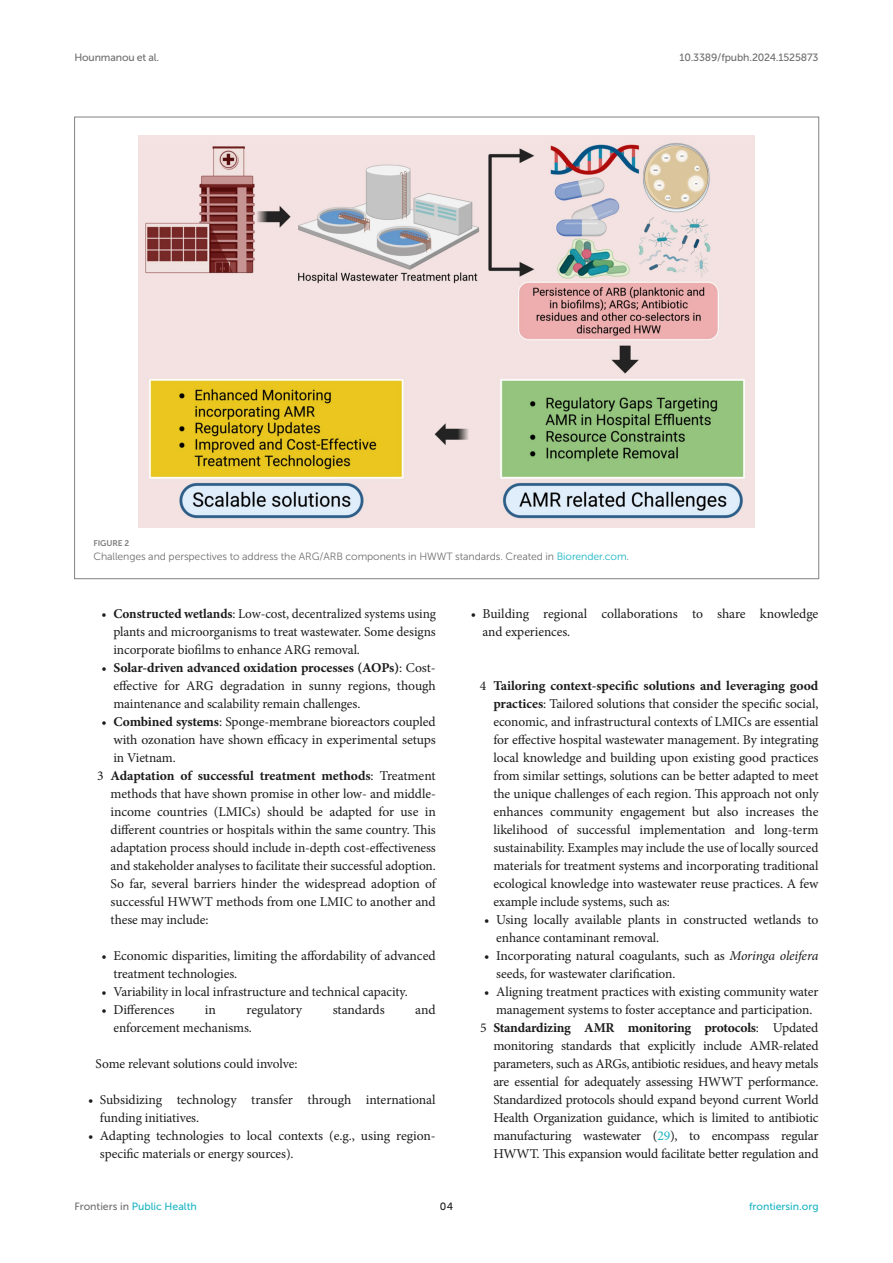
<style>
.page{position:relative;width:893px;height:1263px;background:#fff}
.page>*{position:absolute;margin:0;border:0;box-sizing:border-box;transform-origin:0 0}
.BL_SUB{font:13.5px/18px "Minion Pro";letter-spacing:-.005em;color:#1b1c1b;text-align:justify}
.NL_ABV{font:13.5px/18px "Minion Pro";letter-spacing:-.005em;color:#1b1c1b;text-align:justify}
.NL_BLW{font:13.5px/18px "Minion Pro";letter-spacing:-.01em;color:#1b1c1b;text-align:justify}
.NL_MID{font:13.5px/18px "Minion Pro";letter-spacing:-.015em;color:#1b1c1b;text-align:justify}
.BL_MID{font:13.5px/18px "Minion Pro";letter-spacing:-.005em;color:#1b1c1b}
.BL_ABW{font:13.5px/18px "Minion Pro";letter-spacing:-.005em;color:#1b1c1b}
.BL_BLW{font:13.5px/18px "Minion Pro";letter-spacing:-.005em;color:#1b1c1b}
.BL_SUB_BLW{font:13.5px "Minion Pro";letter-spacing:-.01em;color:#1b1c1b}
.TEXT{font:13.5px "Minion Pro";letter-spacing:-.01em;color:#1b1c1b}
.FIG_LEG{font:10.5px "Museo Sans 300";letter-spacing:-.01em;color:#706f70}
.t1{font:10.5px "Museo Sans 500";letter-spacing:-.015em;color:#706f70}
.t2{font:10.5px "Museo Sans 500";color:#1db5c3}
.t3{font:10.5px "Museo Sans 500";color:#1b1c1b}
.FIG_HD{font:8.25px "Museo Sans 700";letter-spacing:-.01em;color:#7e7f7f}
.s1{color:#1db5c3}
.s2{font-weight:700}
.s3{font-style:italic}
.s4{color:#706f70}
</style>
<div class="page">
<img style="left:138px;top:136px;width:617px;height:391px">
<p class="t1" style="left:74px;top:51px;width:86px">Hounmanou et al.</p>
<p class="t1" style="left:679px;top:51px;width:141px">10.3389/fpubh.2024.1525873</p>
<p class="FIG_HD" style="left:94px;top:539px;width:37px">FIGURE 2</p>
<p class="FIG_LEG" style="left:94px;top:550px;width:537px">Challenges and perspectives to address the ARG/ARB components in HWWT standards. Created in <span class="s1">Biorender.com</span>.</p>
<p class="BL_SUB" style="left:113px;top:605px;width:324px;text-indent:-12px">• <span class="s2">Constructed wetlands</span>: Low-cost, decentralized systems using plants and microorganisms to treat wastewater. Some designs incorporate biofilms to enhance ARG removal.</p>
<p class="BL_SUB" style="left:113px;top:659px;width:324px;text-indent:-12px">• <span class="s2">Solar-driven advanced oxidation processes (AOPs)</span>: Cost&shy;effective for ARG degradation in sunny regions, though maintenance and scalability remain challenges.</p>
<p class="BL_SUB" style="left:113px;top:713px;width:324px;text-indent:-12px">• <span class="s2">Combined systems</span>: Sponge-membrane bioreactors coupled with ozonation have shown efficacy in experimental setups in Vietnam.</p>
<p class="NL_BLW" style="left:111px;top:767px;width:327px;text-indent:-13px">3 <span class="s2">Adaptation of successful treatment methods</span>: Treatment methods that have shown promise in other low- and middle&shy;income countries (LMICs) should be adapted for use in different countries or hospitals within the same country. This adaptation process should include in-depth cost-effectiveness and stakeholder analyses to facilitate their successful adoption.<br>So far, several barriers hinder the widespread adoption of successful HWWT methods from one LMIC to another and these may include:</p>
<p class="BL_SUB" style="left:113px;top:947px;width:324px;text-indent:-12px">• Economic disparities, limiting the affordability of advanced treatment technologies.</p>
<p class="BL_SUB" style="left:102px;top:983px;width:308px">• Variability in local infrastructure and technical capacity.</p>
<p class="BL_SUB_BLW" style="left:102px;top:1001px;width:74px">• Differences</p>
<p class="BL_SUB_BLW" style="left:205px;top:1001px;width:13px">in</p>
<p class="BL_SUB_BLW" style="left:247px;top:1001px;width:57px">regulatory</p>
<p class="BL_SUB_BLW" style="left:333px;top:1001px;width:54px">standards</p>
<p class="BL_SUB_BLW" style="left:415px;top:1001px;width:22px">and</p>
<p class="BL_SUB_BLW" style="left:113px;top:1019px;width:140px">enforcement mechanisms.</p>
<p class="TEXT" style="left:96px;top:1055px;width:203px">Some relevant solutions could involve:</p>
<p class="BL_ABW" style="left:100px;top:1091px;width:337px;text-indent:-12px">• Subsidizing technology transfer through international funding initiatives.</p>
<p class="BL_MID" style="left:100px;top:1127px;width:337px;text-indent:-12px">• Adapting technologies to local contexts (e.g., using region&shy;specific materials or energy sources).</p>
<p class="BL_BLW" style="left:483px;top:605px;width:337px;text-indent:-12px">• Building regional collaborations to share knowledge and experiences.</p>
<p class="NL_ABV" style="left:493px;top:677px;width:327px;text-indent:-13px">4 <span class="s2">Tailoring context-specific solutions and leveraging good practices</span>: Tailored solutions that consider the specific social, economic, and infrastructural contexts of LMICs are essential for effective hospital wastewater management. By integrating local knowledge and building upon existing good practices from similar settings, solutions can be better adapted to meet the unique challenges of each region. This approach not only enhances community engagement but also increases the likelihood of successful implementation and long-term sustainability. Examples may include the use of locally sourced materials for treatment systems and incorporating traditional ecological knowledge into wastewater reuse practices. A few example include systems, such as:</p>
<p class="BL_SUB" style="left:496px;top:911px;width:324px;text-indent:-12px">• Using locally available plants in constructed wetlands to enhance contaminant removal.</p>
<p class="BL_SUB" style="left:496px;top:947px;width:324px;text-indent:-12px">• Incorporating natural coagulants, such as <span class="s3">Moringa oleifera </span>seeds, for wastewater clarification.</p>
<p class="BL_SUB" style="left:484px;top:983px;width:336px;text-align:center">• Aligning treatment practices with existing community water management systems to foster acceptance and participation.</p>
<p class="NL_MID" style="left:493px;top:1019px;width:327px;text-indent:-13px">5 <span class="s2">Standardizing AMR monitoring protocols</span>: Updated monitoring standards that explicitly include AMR-related parameters, such as ARGs, antibiotic residues, and heavy metals are essential for adequately assessing HWWT performance.<br>Standardized protocols should expand beyond current World Health Organization guidance, which is limited to antibiotic manufacturing wastewater (<span class="s1">29</span>), to encompass regular HWWT. This expansion would facilitate better regulation and</p>
<p class="t2" style="left:74px;top:1200px;width:124px"><span class="s4">Frontiers in</span> Public Health</p>
<p class="t3" style="left:440px;top:1200px;width:15px">04</p>
<p class="t2" style="left:749px;top:1200px;width:71px">frontiersin.org</p>
</div>
